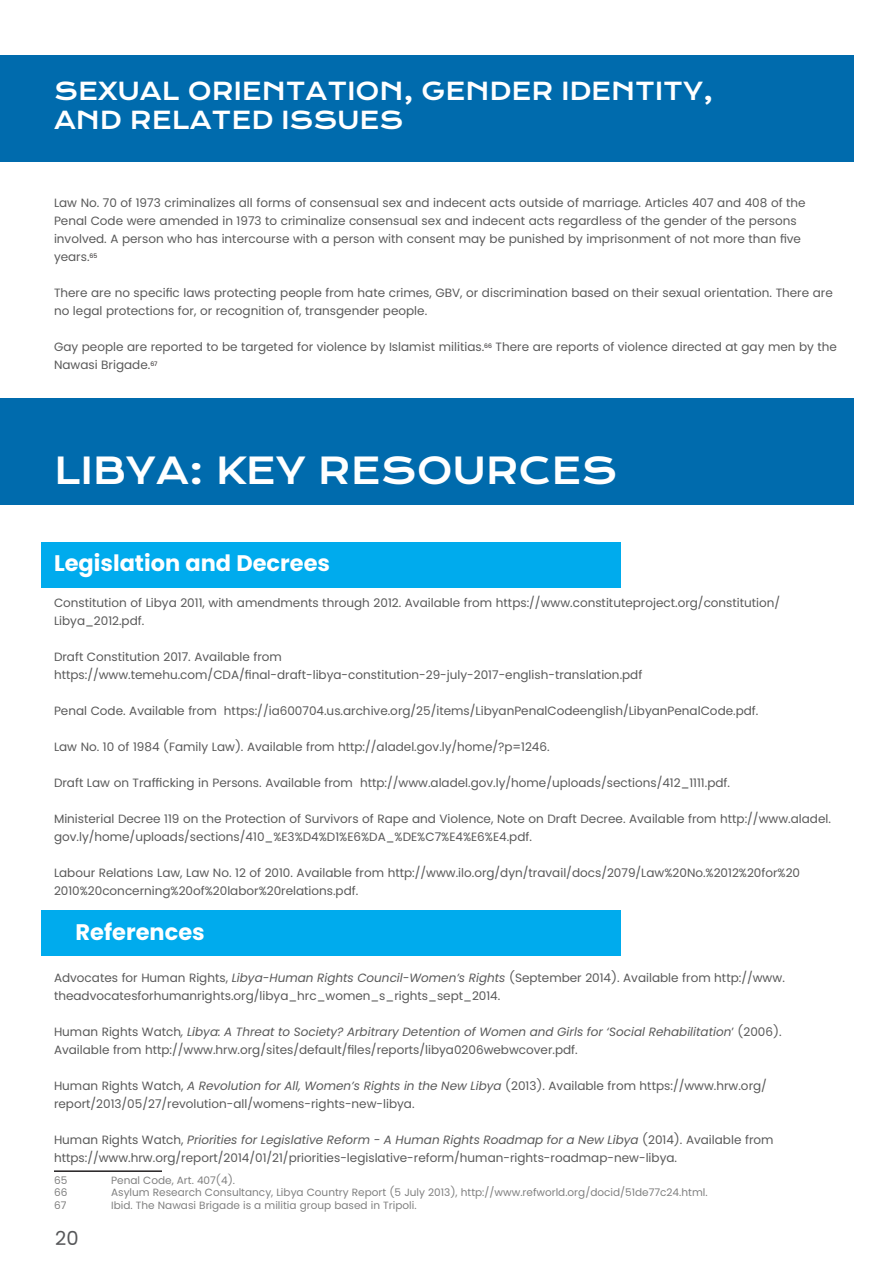
<style>
.page{position:relative;width:893px;height:1263px;background:#fff}
.page>*{position:absolute;margin:0;border:0;box-sizing:border-box;transform-origin:0 0}
.Heading_2_wrd_2{font:36px "Krona One";color:#fff}
.Heading_2_wrd_2-2{font:24px/28.8px "Krona One";color:#fff}
.Heading_2_wrd_2-3{font:700 22.5px "Poppins";color:#fff}
.Heading_3_wrd_2{font:700 22.5px "Poppins";color:#fff}
.t1{font:19.5px "Poppins";color:#57585a}
.Normal_wrd_2{font:12px/18px "Poppins";color:#595959}
.Normal_wrd_2-2{font:italic 12px "Poppins";color:#595959}
.t2{font:10.5px "Poppins";color:#808080}
.s1{font-style:italic}
.s2{font-style:normal}
</style>
<div class="page">
<div style="left:41px;top:910px;width:580px;height:45px;background:#00abed"></div>
<div style="left:41px;top:542px;width:580px;height:45px;background:#00abed"></div>
<div style="left:0;top:55px;width:854px;height:107px;background:#006bad"></div>
<div style="left:0;top:398px;width:854px;height:107px;background:#006bad"></div>
<hr style="left:54px;top:1170px;width:108px;height:2px;background:#231f20">
<p class="Heading_2_wrd_2-2" style="left:54px;top:77px;width:661px">SEXUAL ORIENTATION, GENDER IDENTITY,<br>AND RELATED ISSUES</p>
<p class="Normal_wrd_2" style="left:54px;top:194px;width:753px">Law No. 70 of 1973 criminalizes all forms of consensual sex and indecent acts outside of marriage. Articles 407 and 408 of the Penal Code were amended in 1973 to criminalize consensual sex and indecent acts regardless of the gender of the persons involved. A person who has intercourse with a person with consent may be punished by imprisonment of not more than five years.<sup>65</sup></p>
<p class="Normal_wrd_2" style="left:54px;top:284px;width:780px">There are no specific laws protecting people from hate crimes, GBV, or discrimination based on their sexual orientation. There are no legal protections for, or recognition of, transgender people.</p>
<p class="Normal_wrd_2" style="left:54px;top:338px;width:784px">Gay people are reported to be targeted for violence by Islamist militias.<sup>66</sup> There are reports of violence directed at gay men by the<br>Nawasi Brigade.<sup>67</sup></p>
<p class="Heading_2_wrd_2" style="left:54px;top:449px;width:565px">LIBYA: KEY RESOURCES</p>
<p class="Heading_2_wrd_2-3" style="left:54px;top:550px;width:278px">Legislation and Decrees</p>
<p class="Normal_wrd_2" style="left:54px;top:594px;width:728px">Constitution of Libya 2011, with amendments through 2012. Available from https://www.constituteproject.org/constitution/<br>Libya_2012.pdf.</p>
<p class="Normal_wrd_2" style="left:54px;top:648px;width:229px">Draft Constitution 2017. Available from</p>
<p class="Normal_wrd_2" style="left:54px;top:666px;width:590px">https://www.temehu.com/CDA/final-draft-libya-constitution-29-july-2017-english-translation.pdf</p>
<p class="Normal_wrd_2" style="left:54px;top:702px;width:706px">Penal Code. Available from https://ia600704.us.archive.org/25/items/LibyanPenalCodeenglish/LibyanPenalCode.pdf.</p>
<p class="Normal_wrd_2" style="left:54px;top:738px;width:497px">Law No. 10 of 1984 (Family Law). Available from http://aladel.gov.ly/home/?p=1246.</p>
<p class="Normal_wrd_2" style="left:54px;top:774px;width:677px">Draft Law on Trafficking in Persons. Available from http://www.aladel.gov.ly/home/uploads/sections/412_1111.pdf.</p>
<p class="Normal_wrd_2" style="left:54px;top:810px;width:778px">Ministerial Decree 119 on the Protection of Survivors of Rape and Violence, Note on Draft Decree. Available from http://www.aladel. gov.ly/home/uploads/sections/410_%E3%D4%D1%E6%DA_%DE%C7%E4%E6%E4.pdf.</p>
<p class="Normal_wrd_2" style="left:54px;top:864px;width:748px">Labour Relations Law, Law No. 12 of 2010. Available from http://www.ilo.org/dyn/travail/docs/2079/Law%20No.%2012%20for%20<br>2010%20concerning%20of%20labor%20relations.pdf.</p>
<p class="Heading_3_wrd_2" style="left:76px;top:919px;width:131px">References</p>
<p class="Normal_wrd_2" style="left:54px;top:968px;width:732px">Advocates for Human Rights, <span class="s1">Libya-Human Rights Council-Women’s Rights</span> (September 2014). Available from http://www. theadvocatesforhumanrights.org/libya_hrc_women_s_rights_sept_2014.</p>
<p class="Normal_wrd_2" style="left:54px;top:1022px;width:729px">Human Rights Watch<span class="s1">, Libya: A Threat to Society? Arbitrary Detention of Women and Girls for ‘Social Rehabilitation</span>’ (2006).<br>Available from http://www.hrw.org/sites/default/files/reports/libya0206webwcover.pdf.</p>
<p class="Normal_wrd_2" style="left:54px;top:1076px;width:714px">Human Rights Watch, <span class="s1">A Revolution for All, Women’s Rights in the New Libya</span> (2013). Available from https://www.hrw.org/ report/2013/05/27/revolution-all/womens-rights-new-libya.</p>
<p class="Normal_wrd_2-2" style="left:54px;top:1132px;width:721px"><span class="s2">Human Rights Watch,</span> Priorities for Legislative Reform - A Human Rights Roadmap for a New Libya <span class="s2">(2014). Available from</span></p>
<p class="Normal_wrd_2" style="left:54px;top:1148px;width:625px">https://www.hrw.org/report/2014/01/21/priorities-legislative-reform/human-rights-roadmap-new-libya.</p>
<p class="t2" style="left:54px;top:1174px;width:15px">65</p>
<p class="t2" style="left:111px;top:1174px;width:126px">Penal Code, Art. 407(4).</p>
<p class="t2" style="left:54px;top:1186px;width:15px">66</p>
<p class="t2" style="left:111px;top:1186px;width:598px">Asylum Research Consultancy, Libya Country Report (5 July 2013), http://www.refworld.org/docid/51de77c24.html.</p>
<p class="t2" style="left:54px;top:1199px;width:14px">67</p>
<p class="t2" style="left:111px;top:1199px;width:307px">Ibid. The Nawasi Brigade is a militia group based in Tripoli.</p>
<h3 class="t1" style="left:55px;top:1227px;width:25px">20</h3>
</div>
